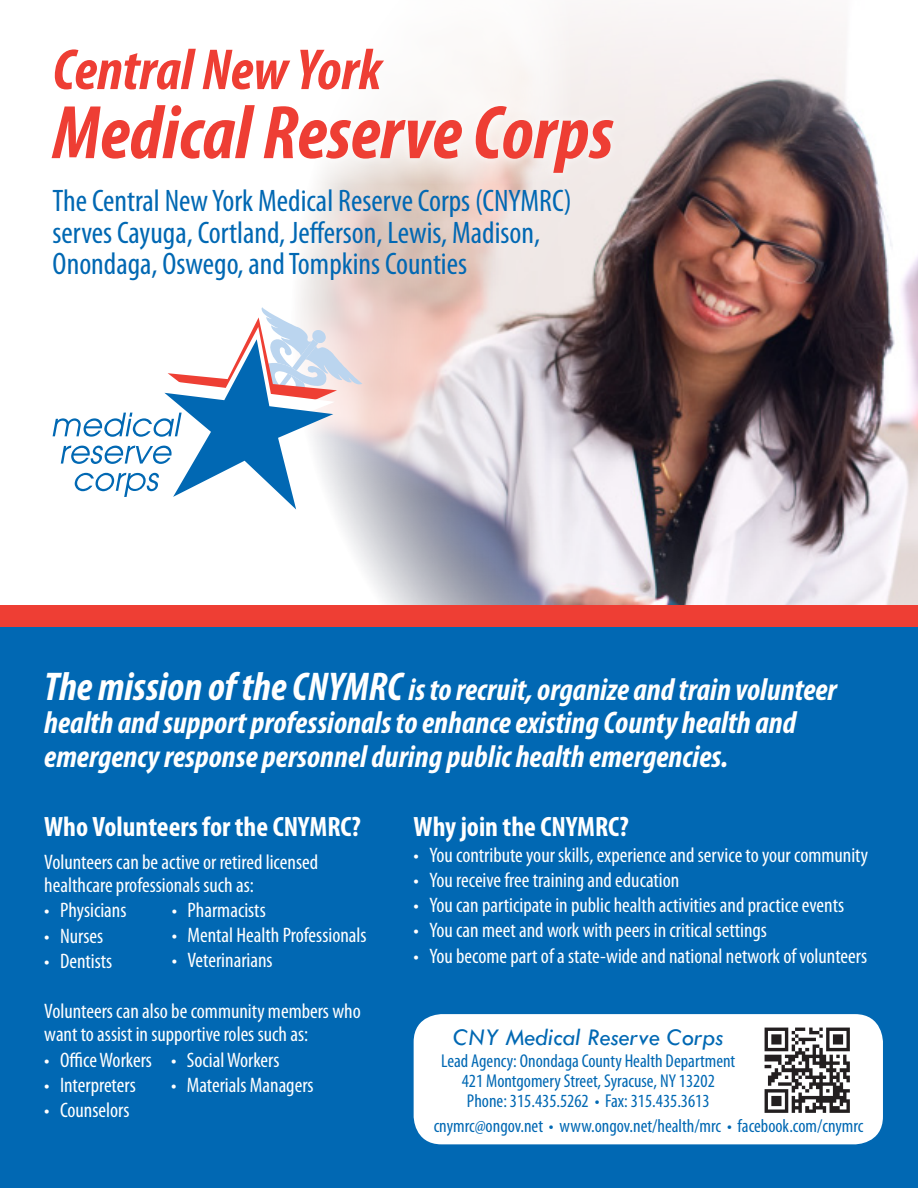
<style>
.page{position:relative;width:918px;height:1188px;background:#fff}
.page>*{position:absolute;margin:0;border:0;box-sizing:border-box;transform-origin:0 0}
.t1{font:italic 700 condensed 76.65px "Myriad Pro";color:#ee3e34}
.t2{font:italic 700 condensed 58.35px "Myriad Pro";color:#ee3e34}
.t3{font:italic 700 condensed 31.5px/33.5px "Myriad Pro";color:#fff}
.t4{font:condensed 31.2px/31.2px "Myriad Pro";color:#0168b3}
.t5{font:700 condensed 28.05px "Myriad Pro";color:#fff}
.t6{font:italic 24.9px "Tw Cen";color:#0168b3}
.t7{font:condensed 21px/22.8px "Myriad Pro";color:#fff}
.t8{font:condensed 18.6px "Myriad Pro";color:#0168b3}
.s1{font-size:40.35px}
</style>
<div class="page">
<img style="left:300px;top:16px;width:618px;height:589px">
<div style="left:0;top:626px;width:918px;height:562px;background:#0168b3"></div>
<div style="left:0;top:605px;width:918px;height:21px;background:#ee3e34"></div>
<div style="left:0;top:0;width:573px;height:184px;background:#fff"></div>
<div style="left:43px;top:39px;width:579px;height:144px;background:#fff;opacity:.75"></div>
<svg style="left:53px;top:307px;width:309px;height:203px"></svg>
<div style="left:414px;top:1014px;width:469px;height:130px;background:#fff;border-radius:28px"></div>
<img style="left:752px;top:1014px;width:112px;height:99px">
<p class="t2" style="left:53px;top:33px;width:330px">Central New York</p>
<p class="t1" style="left:53px;top:85px;width:563px">Medical Reserve Corps</p>
<p class="t4" style="left:53px;top:185px;width:521px">The Central New York Medical Reserve Corps (CNYMRC) serves Cayuga, Cortland, Jefferson, Lewis, Madison,<br>Onondaga, Oswego, and Tompkins Counties</p>
<p class="t3" style="left:44px;top:672px;width:794px"><span class="s1">The mission of the CNYMRC</span> is to recruit, organize and train volunteer health and support professionals to enhance existing County health and emergency response personnel during public health emergencies.</p>
<p class="t5" style="left:44px;top:809px;width:318px">Who Volunteers for the CNYMRC?</p>
<p class="t7" style="left:44px;top:851px;width:275px">Volunteers can be active or retired licensed healthcare professionals such as:</p>
<p class="t7" style="left:44px;top:899px;width:84px">• Physicians</p>
<p class="t7" style="left:44px;top:924px;width:60px">• Nurses</p>
<p class="t7" style="left:44px;top:949px;width:70px">• Dentists</p>
<p class="t7" style="left:44px;top:1000px;width:318px">Volunteers can also be community members who want to assist in supportive roles such as:</p>
<p class="t7" style="left:44px;top:1048px;width:109px">• Office Workers</p>
<p class="t7" style="left:44px;top:1073px;width:93px">• Interpreters</p>
<p class="t7" style="left:44px;top:1098px;width:87px">• Counselors</p>
<p class="t7" style="left:172px;top:898px;width:96px">• Pharmacists</p>
<p class="t7" style="left:172px;top:924px;width:196px">• Mental Health Professionals</p>
<p class="t7" style="left:172px;top:949px;width:102px">• Veterinarians</p>
<p class="t7" style="left:171px;top:1048px;width:110px">• Social Workers</p>
<p class="t7" style="left:171px;top:1073px;width:144px">• Materials Managers</p>
<p class="t5" style="left:414px;top:809px;width:217px">Why join the CNYMRC?</p>
<p class="t7" style="left:414px;top:843px;width:456px">• You contribute your skills, experience and service to your community</p>
<p class="t7" style="left:414px;top:868px;width:267px">• You receive free training and education</p>
<p class="t7" style="left:414px;top:893px;width:432px">• You can participate in public health activities and practice events</p>
<p class="t7" style="left:414px;top:919px;width:355px">• You can meet and work with peers in critical settings</p>
<p class="t7" style="left:414px;top:944px;width:455px">• You become part of a state-wide and national network of volunteers</p>
<p class="t6" style="left:453px;top:1022px;width:271px">CNY Medical Reserve Corps</p>
<p class="t8" style="left:441px;top:1049px;width:296px">Lead Agency: Onondaga County Health Department</p>
<p class="t8" style="left:462px;top:1070px;width:255px">421 Montgomery Street, Syracuse, NY 13202</p>
<p class="t8" style="left:467px;top:1090px;width:244px">Phone: 315.435.5262 • Fax: 315.435.3613</p>
<p class="t8" style="left:434px;top:1115px;width:431px">cnymrc@ongov.net • www.ongov.net/health/mrc • facebook.com/cnymrc</p>
</div>
